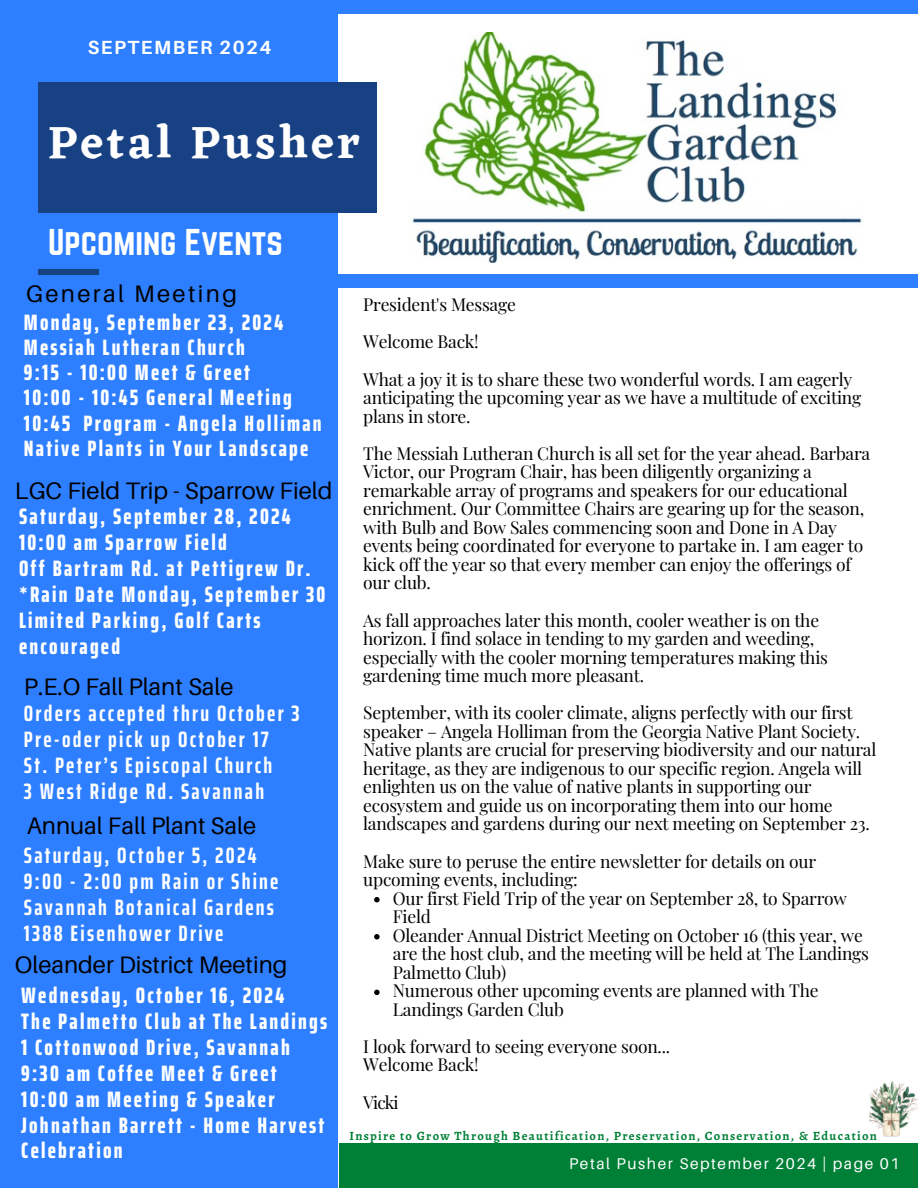
<style>
.page{position:relative;width:918px;height:1188px;background:#fff}
.page>*{position:absolute;margin:0;border:0;box-sizing:border-box;transform-origin:0 0}
.t1{font:600 46.5px "Eczar";letter-spacing:.07em;color:#fff}
.t2{font:32.55px "Norwester";color:#fff}
.t3{font:23.85px "Aileron";color:#000}
.t4{font:23.85px "Aileron";letter-spacing:.1em;color:#000}
.t5{font:800 extra-condensed 22.35px/25.8px "Saira";letter-spacing:.1em;color:#fff}
.t6{font:700 extra-condensed 22.35px/25.8px "Saira";letter-spacing:.1em;color:#fff}
.t7{font:800 extra-condensed 22.2px/25.2px "Saira";letter-spacing:.1em;color:#fff}
.t8{font:700 19.05px "Aileron";letter-spacing:.08em;color:#fff}
.t9{font:17.4px/18.6px "Playfair Display";letter-spacing:-.015em;color:#000}
.t10{font:15.6px "Aileron";letter-spacing:.1em;color:#fff}
.t11{font:700 12.6px "Alegreya";letter-spacing:.1em;color:#008037}
</style>
<div class="page">
<img style="left:412px;top:33px;width:450px;height:229px">
<div style="left:340px;top:1144px;width:578px;height:44px;background:#008037"></div>
<div style="left:0;top:0;width:337px;height:1188px;background:#2e7fff"></div>
<div style="left:38px;top:82px;width:338px;height:131px;background:#184183"></div>
<div style="left:305px;top:274px;width:613px;height:14px;background:#2e7fff"></div>
<div style="left:38px;top:269px;width:61px;height:6px;background:#184183"></div>
<div style="left:321px;top:0;width:597px;height:14px;background:#2e7fff"></div>
<svg style="left:374px;top:897px;width:6px;height:5px"></svg>
<svg style="left:374px;top:934px;width:6px;height:5px"></svg>
<svg style="left:374px;top:990px;width:6px;height:5px"></svg>
<img style="left:870px;top:1082px;width:47px;height:55px">
<p class="t8" style="left:88px;top:35px;width:185px">SEPTEMBER 2024</p>
<h1 class="t1" style="left:48px;top:115px;width:313px">Petal Pusher</h1>
<h2 class="t2" style="left:48px;top:222px;width:236px">Upcoming Events</h2>
<h3 class="t4" style="left:26px;top:279px;width:213px">General Meeting</h3>
<p class="t7" style="left:24px;top:309px;width:299px">Monday, September 23, 2024<br>Messiah Lutheran Church<br>9:15 - 10:00 Meet &amp; Greet<br>10:00 - 10:45 General Meeting<br>10:45 Program - Angela Holliman<br>Native Plants in Your Landscape</p>
<h3 class="t3" style="left:15px;top:475px;width:319px">LGC Field Trip - Sparrow Field</h3>
<p class="t5" style="left:19px;top:503px;width:308px">Saturday, September 28, 2024<br>10:00 am Sparrow Field<br>Off Bartram Rd. at Pettigrew Dr. *Rain Date Monday, September 30<br>Limited Parking, Golf Carts encouraged</p>
<h3 class="t3" style="left:24px;top:672px;width:211px">P.E.O Fall Plant Sale</h3>
<p class="t6" style="left:24px;top:700px;width:277px">Orders accepted thru October 3<br>Pre-oder pick up October 17<br>St. Peter’s Episcopal Church<br>3 West Ridge Rd. Savannah</p>
<h3 class="t3" style="left:27px;top:811px;width:231px">Annual Fall Plant Sale</h3>
<p class="t6" style="left:24px;top:843px;width:256px">Saturday, October 5, 2024<br>9:00 - 2:00 pm Rain or Shine<br>Savannah Botanical Gardens<br>1388 Eisenhower Drive</p>
<h3 class="t3" style="left:15px;top:950px;width:274px">Oleander District Meeting</h3>
<p class="t5" style="left:21px;top:982px;width:307px">Wednesday, October 16, 2024<br>The Palmetto Club at The Landings<br>1 Cottonwood Drive, Savannah<br>9:30 am Coffee Meet &amp; Greet<br>10:00 am Meeting &amp; Speaker<br>Johnathan Barrett - Home Harvest<br>Celebration</p>
<p class="t9" style="left:363px;top:286px;width:491px;line-height:37px">President's Message<br>Welcome Back!<br>What a joy it is to share these two wonderful words. I am eagerly</p>
<p class="t9" style="left:363px;top:388px;width:500px">anticipating the upcoming year as we have a multitude of exciting plans in store.</p>
<p class="t9" style="left:363px;top:443px;width:509px">The Messiah Lutheran Church is all set for the year ahead. Barbara Victor, our Program Chair, has been diligently organizing a remarkable array of programs and speakers for our educational enrichment. Our Committee Chairs are gearing up for the season, with Bulb and Bow Sales commencing soon and Done in A Day events being coordinated for everyone to partake in. I am eager to kick off the year so that every member can enjoy the offerings of our club.</p>
<p class="t9" style="left:363px;top:610px;width:466px">As fall approaches later this month, cooler weather is on the horizon. I find solace in tending to my garden and weeding, especially with the cooler morning temperatures making this gardening time much more pleasant.</p>
<p class="t9" style="left:363px;top:703px;width:515px">September, with its cooler climate, aligns perfectly with our first speaker – Angela Holliman from the Georgia Native Plant Society.<br>Native plants are crucial for preserving biodiversity and our natural heritage, as they are indigenous to our specific region. Angela will enlighten us on the value of native plants in supporting our ecosystem and guide us on incorporating them into our home landscapes and gardens during our next meeting on September 23.</p>
<p class="t9" style="left:363px;top:851px;width:454px">Make sure to peruse the entire newsletter for details on our upcoming events, including:</p>
<p class="t9" style="left:393px;top:888px;width:478px">Our first Field Trip of the year on September 28, to Sparrow Field<br>Oleander Annual District Meeting on October 16 (this year, we are the host club, and the meeting will be held at The Landings Palmetto Club)<br>Numerous other upcoming events are planned with The Landings Garden Club</p>
<p class="t9" style="left:363px;top:1036px;width:309px">I look forward to seeing everyone soon...<br>Welcome Back!</p>
<p class="t9" style="left:363px;top:1092px;width:37px">Vicki</p>
<p class="t11" style="left:350px;top:1127px;width:529px">Inspire to Grow Through Beautification, Preservation, Conservation, &amp; Education</p>
<p class="t10" style="left:569px;top:1154px;width:332px">Petal Pusher September 2024 | page 01</p>
</div>
